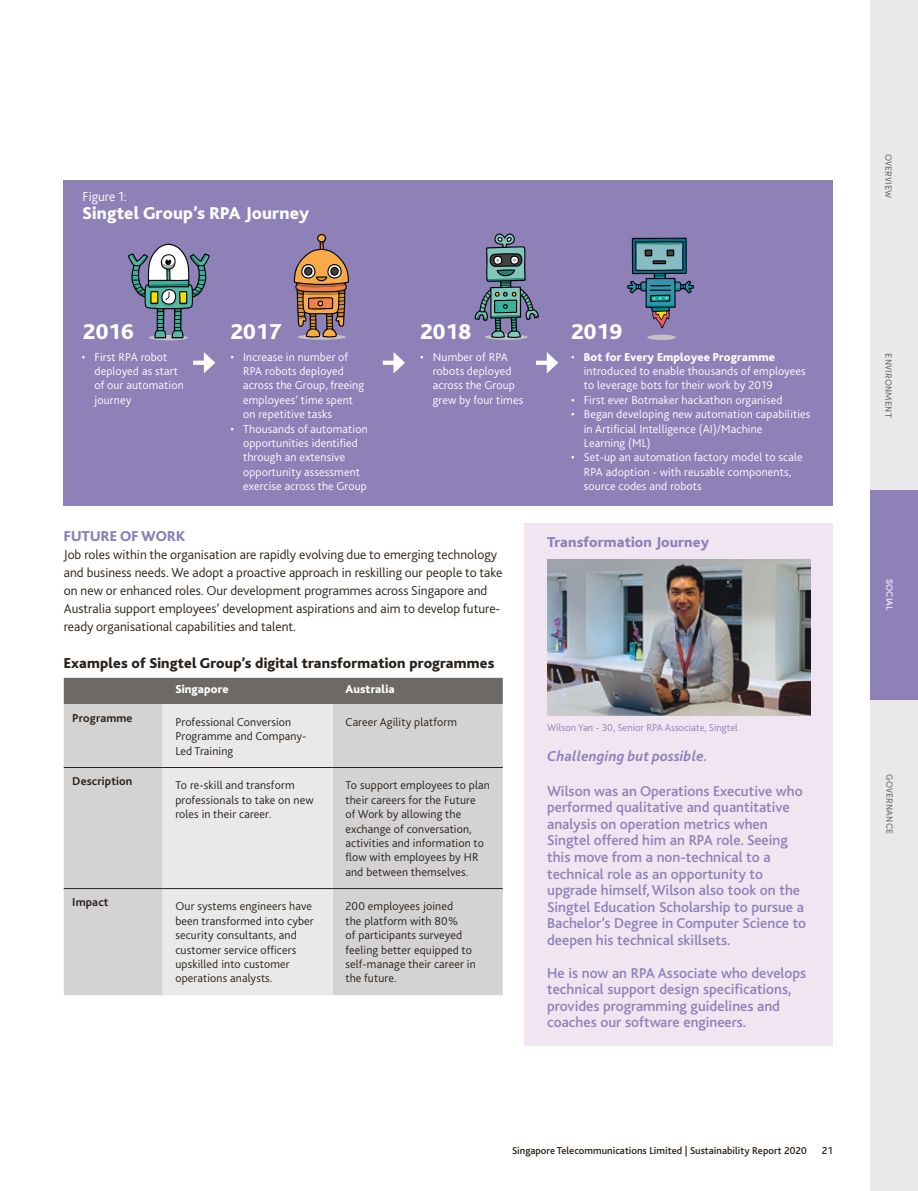
<style>
.page{position:relative;width:918px;height:1191px;background:#fff}
.page>*{position:absolute;margin:0;border:0;box-sizing:border-box;transform-origin:0 0}
.t1{font:800 22.5px "Bliss";letter-spacing:.01em;color:#fff}
.t2{font:800 18px "Bliss";letter-spacing:.01em;color:#fff}
.t3{font:500 15px/16.5px "Bliss";color:#8d81b8}
.t4{font:800 15px "Bliss";letter-spacing:.01em;color:#29211a}
.t5{font:800 15px "Bliss";letter-spacing:.01em;color:#8d81b8}
.t6{font:italic 700 15px "Bliss";letter-spacing:.01em;color:#8d81b8}
.t7{font:300 13.5px/18px "Bliss";color:#29211a}
.t8{font:300 13.5px "Bliss";color:#fff}
.t9{font:300 12px/14.4px "Bliss";letter-spacing:.01em;color:#fff}
.t10{font:300 12px/14.4px "Bliss";letter-spacing:.01em;color:#29211a}
.t11{font:700 12px "Bliss";letter-spacing:.01em;color:#29211a}
.t12{font:800 12px "Bliss";letter-spacing:.01em;color:#fff}
.t13{font:500 10.5px "Bliss";color:#29211a}
.t14{font:300 10.5px "Bliss";color:#8d81b8}
.t15{font:9px "Sofia Pro";letter-spacing:.02em;color:#6c6966}
.t16{font:9px "Sofia Pro";letter-spacing:.02em;color:#fff}
.s1{font-weight:800}
</style>
<div class="page">
<div style="left:64px;top:180px;width:769px;height:325px;background:#8d81b8"></div>
<div style="left:64px;top:678px;width:439px;height:26px;background:#6c6966"></div>
<div style="left:64px;top:704px;width:439px;height:291px;background:#d4d3d3"></div>
<div style="left:163px;top:704px;width:170px;height:291px;background:#e9e9e9"></div>
<hr style="left:64px;top:767px;width:99px;height:1px;background:#29211a">
<hr style="left:163px;top:767px;width:170px;height:1px;background:#29211a">
<hr style="left:333px;top:767px;width:170px;height:1px;background:#29211a">
<hr style="left:64px;top:888px;width:99px;height:1px;background:#29211a">
<hr style="left:163px;top:888px;width:170px;height:1px;background:#29211a">
<hr style="left:333px;top:888px;width:170px;height:1px;background:#29211a">
<div style="left:525px;top:523px;width:308px;height:522px;background:#f2e5f2"></div>
<img style="left:547px;top:559px;width:264px;height:156px">
<div style="left:485px;top:334px;width:43px;height:6px;background:#c4c3c2;border-radius:50%"></div>
<svg style="left:474px;top:233px;width:65px;height:105px"></svg>
<div style="left:647px;top:335px;width:29px;height:5px;background:#c4c3c2;border-radius:50%"></div>
<svg style="left:627px;top:238px;width:67px;height:90px"></svg>
<svg style="left:297px;top:334px;width:49px;height:6px"></svg>
<svg style="left:294px;top:234px;width:55px;height:103px"></svg>
<svg style="left:149px;top:335px;width:39px;height:5px"></svg>
<svg style="left:128px;top:243px;width:82px;height:95px"></svg>
<div style="left:193px;top:360px;width:15px;height:5px;background:#fff"></div>
<svg style="left:204px;top:352px;width:11px;height:21px"></svg>
<div style="left:383px;top:360px;width:14px;height:5px;background:#fff"></div>
<svg style="left:394px;top:352px;width:11px;height:21px"></svg>
<div style="left:536px;top:360px;width:15px;height:5px;background:#fff"></div>
<svg style="left:547px;top:352px;width:11px;height:21px"></svg>
<div style="left:870px;top:0;width:48px;height:1191px;background:#e9e9e9"></div>
<div style="left:870px;top:490px;width:48px;height:209px;background:#8d81b8"></div>
<p class="t8" style="left:83px;top:188px;width:46px">Figure 1:</p>
<h2 class="t2" style="left:83px;top:204px;width:228px">Singtel Group’s RPA Journey</h2>
<h1 class="t1" style="left:83px;top:320px;width:53px">2016</h1>
<h1 class="t1" style="left:230px;top:320px;width:53px">2017</h1>
<h1 class="t1" style="left:420px;top:320px;width:53px">2018</h1>
<h1 class="t1" style="left:571px;top:320px;width:53px">2019</h1>
<p class="t9" style="left:95px;top:349px;width:91px;text-indent:-13px">• First RPA robot deployed as start of our automation journey</p>
<p class="t9" style="left:584px;top:349px;width:223px;text-indent:-13px">• <span class="s1">Bot for Every Employee Programme </span>introduced to enable thousands of employees to leverage bots for their work by 2019</p>
<p class="t9" style="left:243px;top:349px;width:123px;text-indent:-13px">• Increase in number of<br>RPA robots deployed across the Group, freeing employees’ time spent on repetitive tasks</p>
<p class="t9" style="left:243px;top:421px;width:126px;text-indent:-13px">• Thousands of automation opportunities identified through an extensive opportunity assessment exercise across the Group</p>
<p class="t9" style="left:433px;top:349px;width:92px;text-indent:-13px">• Number of RPA robots deployed across the Group grew by four times</p>
<p class="t9" style="left:571px;top:392px;width:213px">• First ever Botmaker hackathon organised</p>
<p class="t9" style="left:584px;top:407px;width:228px;text-indent:-13px">• Began developing new automation capabilities in Artificial Intelligence (AI)/Machine<br>Learning (ML)</p>
<p class="t9" style="left:584px;top:450px;width:220px;text-indent:-13px">• Set-up an automation factory model to scale<br>RPA adoption - with reusable components, source codes and robots</p>
<p class="t5" style="left:64px;top:529px;width:123px">FUTURE OF WORK</p>
<p class="t7" style="left:64px;top:546px;width:440px">Job roles within the organisation are rapidly evolving due to emerging technology and business needs. We adopt a proactive approach in reskilling our people to take on new or enhanced roles. Our development programmes across Singapore and Australia support employees’ development aspirations and aim to develop future&shy;ready organisational capabilities and talent.</p>
<p class="t4" style="left:64px;top:655px;width:432px">Examples of Singtel Group’s digital transformation programmes</p>
<p class="t12" style="left:175px;top:682px;width:55px">Singapore</p>
<p class="t12" style="left:345px;top:682px;width:51px">Australia</p>
<p class="t11" style="left:72px;top:710px;width:62px">Programme</p>
<p class="t10" style="left:175px;top:714px;width:133px">Professional Conversion<br>Programme and Company-<br>Led Training</p>
<p class="t10" style="left:345px;top:714px;width:113px">Career Agility platform</p>
<p class="t11" style="left:72px;top:773px;width:61px">Description</p>
<p class="t10" style="left:175px;top:778px;width:140px">To re-skill and transform professionals to take on new roles in their career.</p>
<p class="t10" style="left:345px;top:778px;width:146px">To support employees to plan their careers for the Future<br>of Work by allowing the exchange of conversation, activities and information to flow with employees by HR and between themselves.</p>
<p class="t11" style="left:72px;top:894px;width:38px">Impact</p>
<p class="t10" style="left:175px;top:899px;width:140px">Our systems engineers have been transformed into cyber security consultants, and customer service officers upskilled into customer operations analysts.</p>
<p class="t10" style="left:345px;top:899px;width:132px">200 employees joined<br>the platform with 80%<br>of participants surveyed feeling better equipped to self-manage their career in the future.</p>
<p class="t5" style="left:547px;top:534px;width:163px">Transformation Journey</p>
<p class="t14" style="left:547px;top:721px;width:192px">Wilson Yan - 30, Senior RPA Associate, Singtel</p>
<p class="t6" style="left:547px;top:747px;width:162px">Challenging but possible.</p>
<p class="t3" style="left:547px;top:783px;width:261px">Wilson was an Operations Executive who performed qualitative and quantitative analysis on operation metrics when Singtel offered him an RPA role. Seeing this move from a non-technical to a technical role as an opportunity to upgrade himself, Wilson also took on the Singtel Education Scholarship to pursue a Bachelor’s Degree in Computer Science to deepen his technical skillsets.</p>
<p class="t3" style="left:547px;top:964px;width:261px">He is now an RPA Associate who develops technical support design specifications, provides programming guidelines and coaches our software engineers.</p>
<p class="t13" style="left:512px;top:1144px;width:296px">Singapore Telecommunications Limited | Sustainability Report 2020</p>
<p class="t13" style="left:822px;top:1144px;width:13px">21</p>
<p class="t15" style="left:895px;top:154px;width:46px;rotate:90deg">OVERVIEW</p>
<p class="t15" style="left:895px;top:353px;width:66px;rotate:90deg">ENVIRONMENT</p>
<p class="t16" style="left:896px;top:579px;width:33px;rotate:90deg">SOCIAL</p>
<p class="t15" style="left:896px;top:773px;width:62px;rotate:90deg">GOVERNANCE</p>
</div>
